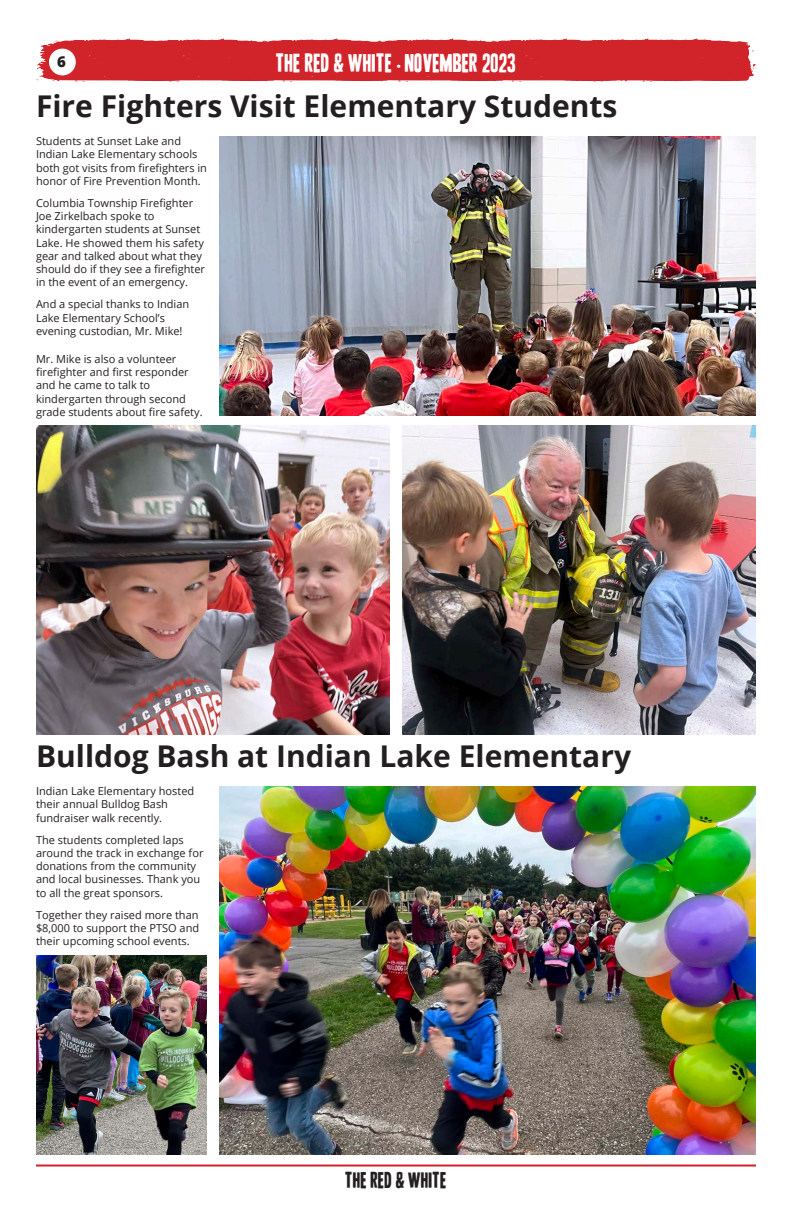
<style>
.page{position:relative;width:792px;height:1224px;background:#fff}
.page>*{position:absolute;margin:0;border:0;box-sizing:border-box;transform-origin:0 0}
.t1{font:700 30px "Open Sans";color:#231f20}
.t2{font:23px "Vivela Rivoluzione Vivela Rivoluz";color:#fff}
.t3{font:20px "Vivela Rivoluzione Vivela Rivoluz";color:#231f20}
.t4{font:800 15px "Open Sans";color:#231f20}
.t5{font:11px/13.2px "Open Sans";color:#231f20}
.s1{font-family:"Open Sans";font-weight:800;font-size:16px}
</style>
<div class="page">
<hr style="left:36px;top:1165px;width:720px;height:2px;background:#d1232a">
<img style="left:36px;top:38px;width:720px;height:44px">
<div style="left:49px;top:49px;width:27px;height:26px;background:#fff;border-radius:50%"></div>
<img style="left:219px;top:137px;width:537px;height:279px">
<img style="left:36px;top:426px;width:354px;height:308px">
<img style="left:402px;top:426px;width:354px;height:308px">
<img style="left:219px;top:787px;width:537px;height:368px">
<img style="left:36px;top:955px;width:171px;height:200px">
<h3 class="t4" style="left:57px;top:50px;width:10px">6</h3>
<h2 class="t2" style="left:276px;top:53px;width:242px">THE RED &amp; WHITE <span class="s1">·</span> NOVEMBER 2023</h2>
<p class="t1" style="left:36px;top:85px;width:583px">Fire Fighters Visit Elementary Students</p>
<p class="t5" style="left:36px;top:134px;width:173px">Students at Sunset Lake and<br>Indian Lake Elementary schools both got visits from firefighters in honor of Fire Prevention Month.</p>
<p class="t5" style="left:36px;top:196px;width:171px">Columbia Township Firefighter<br>Joe Zirkelbach spoke to kindergarten students at Sunset<br>Lake. He showed them his safety gear and talked about what they should do if they see a firefighter in the event of an emergency.</p>
<p class="t5" style="left:36px;top:298px;width:155px">And a special thanks to Indian<br>Lake Elementary School’s evening custodian, Mr. Mike!</p>
<p class="t5" style="left:36px;top:352px;width:168px">Mr. Mike is also a volunteer firefighter and first responder and he came to talk to kindergarten through second grade students about fire safety.</p>
<p class="t1" style="left:36px;top:735px;width:597px">Bulldog Bash at Indian Lake Elementary</p>
<p class="t5" style="left:36px;top:784px;width:160px">Indian Lake Elementary hosted their annual Bulldog Bash fundraiser walk recently.</p>
<p class="t5" style="left:36px;top:833px;width:169px">The students completed laps around the track in exchange for donations from the community and local businesses. Thank you to all the great sponsors.</p>
<p class="t5" style="left:36px;top:908px;width:165px;text-align:justify">Together they raised more than $8,000 to support the PTSO and their upcoming school events.</p>
<h3 class="t3" style="left:345px;top:1171px;width:103px">THE RED &amp; WHITE</h3>
</div>
